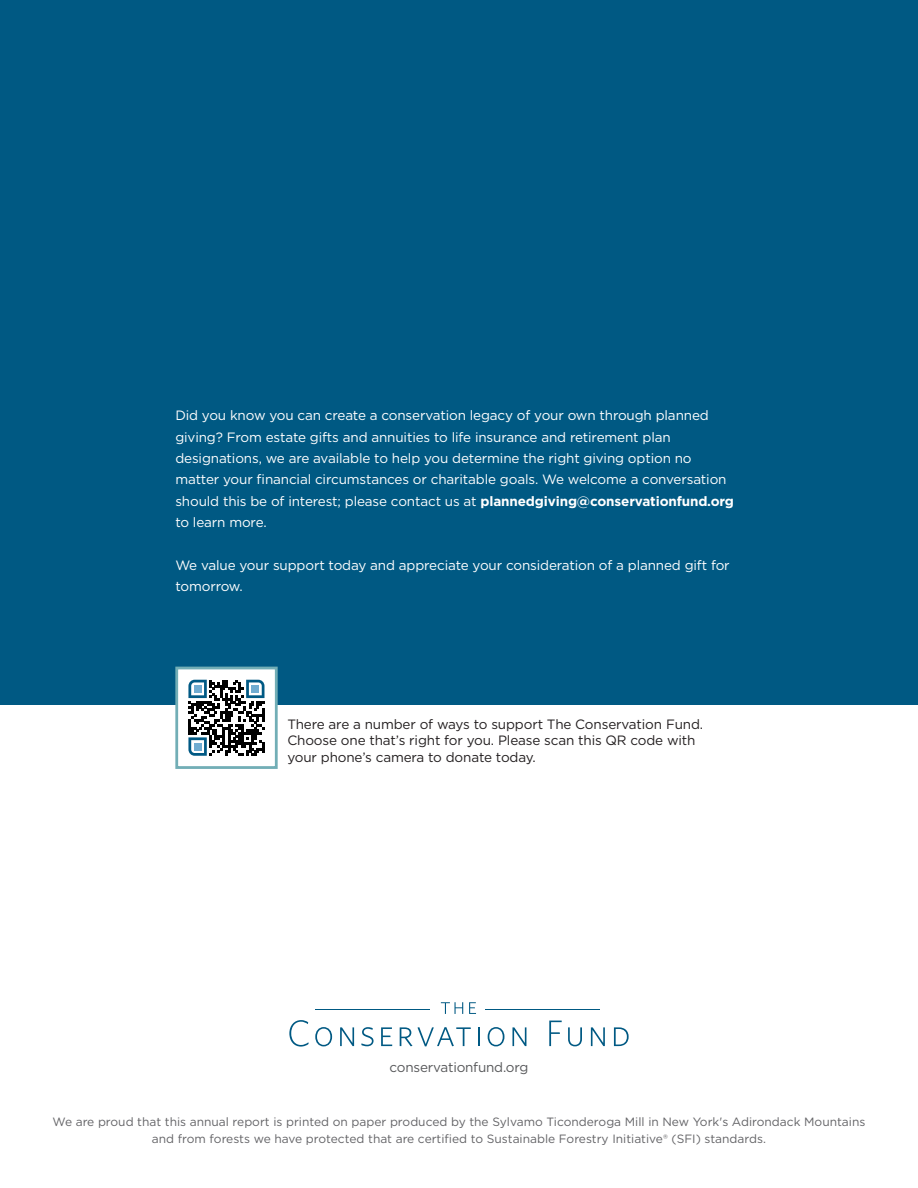
<style>
.page{position:relative;width:918px;height:1188px;background:#fff}
.page>*{position:absolute;margin:0;border:0;box-sizing:border-box;transform-origin:0 0}
.t1{font:13.5px/21.5px "Gotham";letter-spacing:-.01em;color:#fff}
.t2{font:13.5px/16.5px "Gotham";letter-spacing:-.01em;color:#231f20}
.t3{font:13.5px "Gotham";letter-spacing:-.015em;color:#57585a}
.t4{font:12px/16.5px "Gotham";color:#636366;text-align:center}
.s1{font-weight:700}
</style>
<div class="page">
<div style="left:0;top:0;width:918px;height:704px;background:#005983"></div>
<svg style="left:289px;top:1020px;width:20px;height:27px"></svg>
<svg style="left:315px;top:1027px;width:17px;height:19px"></svg>
<svg style="left:340px;top:1027px;width:14px;height:19px"></svg>
<svg style="left:361px;top:1027px;width:13px;height:19px"></svg>
<svg style="left:381px;top:1027px;width:11px;height:19px"></svg>
<svg style="left:400px;top:1027px;width:71px;height:19px"></svg>
<svg style="left:478px;top:1027px;width:2px;height:19px"></svg>
<svg style="left:488px;top:1027px;width:16px;height:19px"></svg>
<svg style="left:512px;top:1027px;width:14px;height:19px"></svg>
<svg style="left:549px;top:1021px;width:13px;height:25px"></svg>
<svg style="left:568px;top:1027px;width:14px;height:19px"></svg>
<svg style="left:591px;top:1027px;width:14px;height:19px"></svg>
<svg style="left:614px;top:1027px;width:15px;height:19px"></svg>
<svg style="left:441px;top:1002px;width:22px;height:12px"></svg>
<svg style="left:469px;top:1002px;width:7px;height:12px"></svg>
<hr style="left:485px;top:1009px;width:115px;height:1px;background:#005983">
<hr style="left:315px;top:1009px;width:115px;height:1px;background:#005983">
<svg style="left:174px;top:666px;width:105px;height:103px"></svg>
<p class="t1" style="left:175px;top:404px;width:560px">Did you know you can create a conservation legacy of your own through planned giving? From estate gifts and annuities to life insurance and retirement plan designations, we are available to help you determine the right giving option no matter your financial circumstances or charitable goals. We welcome a conversation should this be of interest; please contact us at <span class="s1">plannedgiving@conservationfund.org </span>to learn more.</p>
<p class="t1" style="left:175px;top:554px;width:556px">We value your support today and appreciate your consideration of a planned gift for tomorrow.</p>
<p class="t2" style="left:287px;top:715px;width:417px">There are a number of ways to support The Conservation Fund.<br>Choose one that’s right for you. Please scan this QR code with your phone’s camera to donate today.</p>
<p class="t3" style="left:390px;top:1059px;width:140px">conservationfund.org</p>
<p class="t4" style="left:53px;top:1114px;width:814px">We are proud that this annual report is printed on paper produced by the Sylvamo Ticonderoga Mill in New York's Adirondack Mountains and from forests we have protected that are certified to Sustainable Forestry Initiative® (SFI) standards.</p>
</div>
